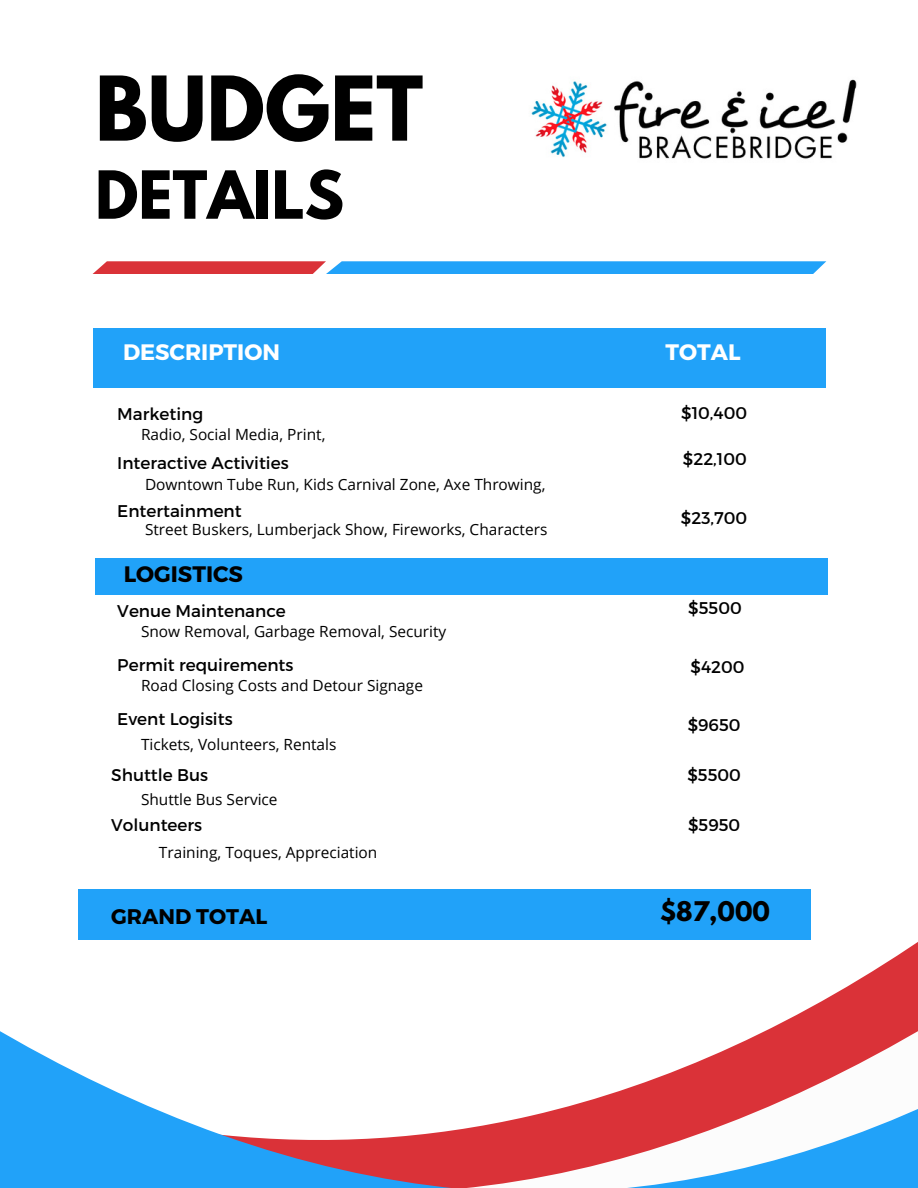
<style>
.page{position:relative;width:918px;height:1188px;background:#fff}
.page>*{position:absolute;margin:0;border:0;box-sizing:border-box;transform-origin:0 0}
.t1{font:700 79.05px "League Spartan";color:#000}
.t2{font:700 58.65px "League Spartan";color:#000}
.t3{font:700 24px "League Spartan";color:#000}
.t4{font:700 22.35px "Montserrat";color:#fff}
.t5{font:700 22.35px "Montserrat";color:#000}
.t6{font:700 21.15px "Montserrat";color:#000}
.t7{font:16.95px "Montserrat";color:#000}
.t8{font:15.45px "Open Sans";color:#000}
</style>
<div class="page">
<div style="left:93px;top:328px;width:732px;height:60px;background:#21a2f9"></div>
<div style="left:95px;top:558px;width:733px;height:36px;background:#21a2f9"></div>
<div style="left:78px;top:889px;width:733px;height:51px;background:#21a2f9"></div>
<svg style="left:93px;top:261px;width:733px;height:13px"></svg>
<svg style="left:785px;top:942px;width:133px;height:79px"></svg>
<svg style="left:0;top:1021px;width:918px;height:167px"></svg>
<img style="left:531px;top:79px;width:326px;height:80px">
<p class="t1" style="left:95px;top:70px;width:330px">BUDGET</p>
<h1 class="t2" style="left:95px;top:166px;width:251px">DETAILS</h1>
<h2 class="t4" style="left:123px;top:337px;width:158px">DESCRIPTION</h2>
<h3 class="t7" style="left:117px;top:403px;width:88px">Marketing</h3>
<p class="t4" style="left:666px;top:337px;width:77px">TOTAL</p>
<p class="t7" style="left:681px;top:402px;width:67px">$10,400</p>
<p class="t8" style="left:141px;top:423px;width:186px">Radio, Social Media, Print,</p>
<p class="t8" style="left:145px;top:473px;width:402px">Downtown Tube Run, Kids Carnival Zone, Axe Throwing,</p>
<p class="t8" style="left:145px;top:519px;width:404px">Street Buskers, Lumberjack Show, Fireworks, Characters</p>
<p class="t7" style="left:117px;top:452px;width:173px">Interactive Activities</p>
<p class="t7" style="left:683px;top:448px;width:66px">$22,100</p>
<p class="t7" style="left:117px;top:500px;width:126px">Entertainment</p>
<p class="t7" style="left:681px;top:507px;width:68px">$23,700</p>
<h3 class="t5" style="left:124px;top:560px;width:121px">LOGISTICS</h3>
<p class="t7" style="left:117px;top:600px;width:170px">Venue Maintenance</p>
<p class="t7" style="left:688px;top:597px;width:55px">$5500</p>
<p class="t8" style="left:141px;top:621px;width:307px">Snow Removal, Garbage Removal, Security</p>
<p class="t8" style="left:141px;top:675px;width:283px">Road Closing Costs and Detour Signage</p>
<h3 class="t7" style="left:691px;top:655px;width:56px">$4200</h3>
<p class="t7" style="left:117px;top:654px;width:178px">Permit requirements</p>
<p class="t7" style="left:117px;top:708px;width:117px">Event Logisits</p>
<p class="t7" style="left:688px;top:714px;width:54px">$9650</p>
<p class="t7" style="left:111px;top:764px;width:98px">Shuttle Bus</p>
<p class="t7" style="left:687px;top:764px;width:55px">$5500</p>
<p class="t8" style="left:141px;top:733px;width:197px">Tickets, Volunteers, Rentals</p>
<p class="t8" style="left:141px;top:789px;width:138px">Shuttle Bus Service</p>
<p class="t7" style="left:111px;top:814px;width:92px">Volunteers</p>
<p class="t7" style="left:688px;top:814px;width:54px">$5950</p>
<h5 class="t8" style="left:159px;top:842px;width:220px">Training, Toques, Appreciation</h5>
<p class="t6" style="left:111px;top:903px;width:158px">GRAND TOTAL</p>
<p class="t3" style="left:660px;top:900px;width:111px">$87,000</p>
</div>
